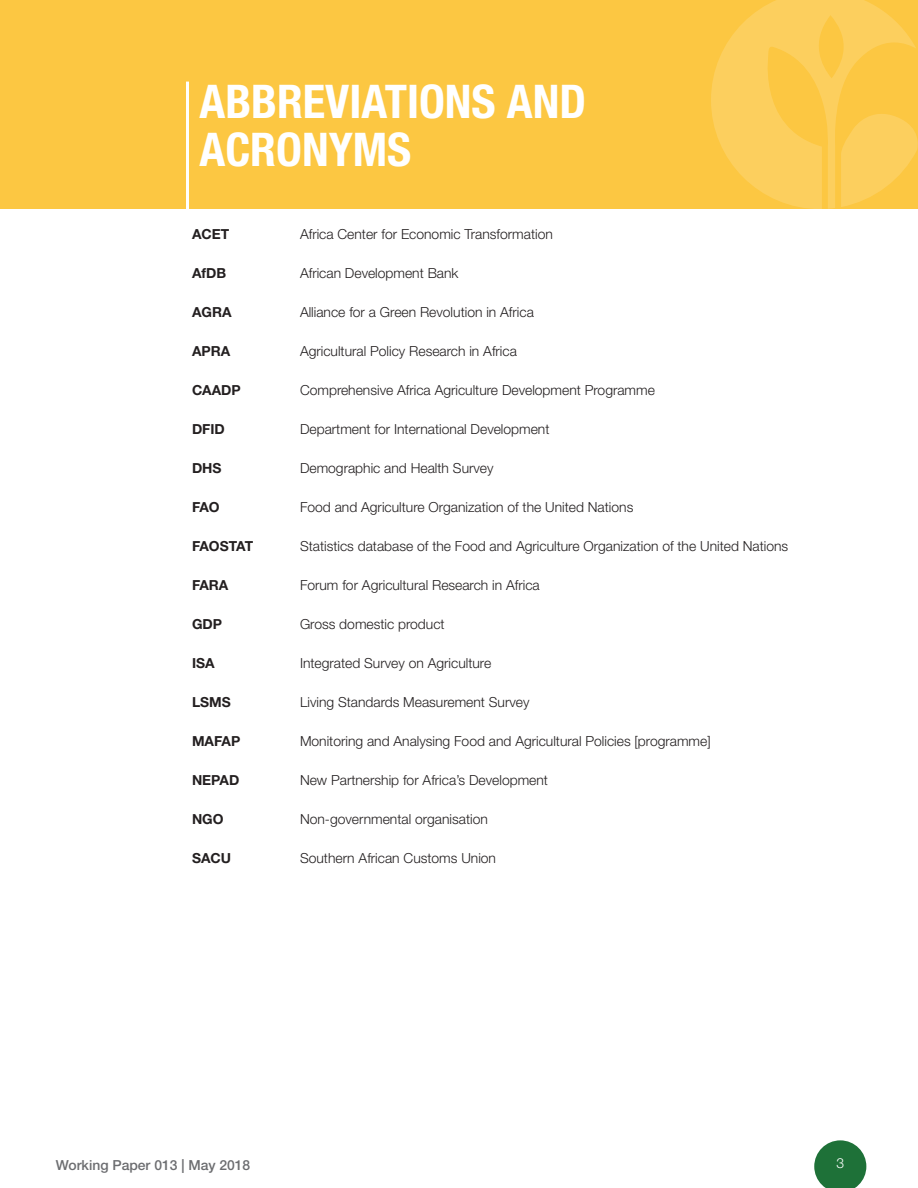
<style>
.page{position:relative;width:918px;height:1188px;background:#fff}
.page>*{position:absolute;margin:0;border:0;box-sizing:border-box;transform-origin:0 0}
.t1{font:700 condensed 46.5px "Helvetica Neue LT Std";color:#fff}
.Body{font:300 13.8px "Helvetica Neue LT Std";color:#231f20}
.Body-2{font:700 13.8px "Helvetica Neue LT Std";color:#231f20}
.t2{font:500 13.8px "Helvetica Neue LT Std";color:#6c6d70}
.Body-3{font:700 13.8px "Helvetica Neue LT Std";letter-spacing:-.03em;color:#231f20}
.t3{font:300 13.8px "Helvetica Neue LT Std";color:#fff}
</style>
<div class="page">
<svg style="left:814px;top:1140px;width:52px;height:48px"></svg>
<div style="left:0;top:0;width:918px;height:209px;background:#fcc742"></div>
<svg style="left:711px;top:0;width:207px;height:209px"></svg>
<hr style="left:186px;top:82px;width:3px;height:127px;background:#fff">
<p class="t1" style="left:200px;top:73px;width:388px">ABBREVIATIONS AND</p>
<p class="t1" style="left:200px;top:121px;width:213px">ACRONYMS</p>
<p class="Body-2" style="left:192px;top:226px;width:39px">ACET</p>
<p class="Body" style="left:300px;top:226px;width:254px">Africa Center for Economic Transformation</p>
<p class="Body-2" style="left:192px;top:265px;width:36px">AfDB</p>
<p class="Body" style="left:300px;top:265px;width:160px">African Development Bank</p>
<p class="Body-2" style="left:192px;top:304px;width:41px">AGRA</p>
<p class="Body" style="left:300px;top:304px;width:235px">Alliance for a Green Revolution in Africa</p>
<p class="Body-2" style="left:192px;top:343px;width:40px">APRA</p>
<p class="Body" style="left:300px;top:343px;width:218px">Agricultural Policy Research in Africa</p>
<p class="Body-2" style="left:192px;top:382px;width:50px">CAADP</p>
<p class="Body" style="left:300px;top:382px;width:356px">Comprehensive Africa Agriculture Development Programme</p>
<p class="Body-2" style="left:192px;top:421px;width:34px">DFID</p>
<p class="Body" style="left:300px;top:421px;width:251px">Department for International Development</p>
<p class="Body-2" style="left:192px;top:460px;width:31px">DHS</p>
<p class="Body" style="left:300px;top:460px;width:195px">Demographic and Health Survey</p>
<p class="Body-2" style="left:192px;top:499px;width:29px">FAO</p>
<p class="Body" style="left:300px;top:499px;width:335px">Food and Agriculture Organization of the United Nations</p>
<p class="Body-3" style="left:192px;top:538px;width:63px">FAOSTAT</p>
<p class="Body" style="left:300px;top:538px;width:490px">Statistics database of the Food and Agriculture Organization of the United Nations</p>
<p class="Body-2" style="left:192px;top:577px;width:38px">FARA</p>
<p class="Body" style="left:300px;top:577px;width:241px">Forum for Agricultural Research in Africa</p>
<p class="Body-2" style="left:192px;top:616px;width:32px">GDP</p>
<p class="Body" style="left:300px;top:616px;width:146px">Gross domestic product</p>
<p class="Body-2" style="left:192px;top:655px;width:24px">ISA</p>
<p class="Body" style="left:300px;top:655px;width:193px">Integrated Survey on Agriculture</p>
<p class="Body-2" style="left:192px;top:694px;width:40px">LSMS</p>
<p class="Body" style="left:300px;top:694px;width:231px">Living Standards Measurement Survey</p>
<p class="Body-2" style="left:192px;top:733px;width:50px">MAFAP</p>
<p class="Body" style="left:300px;top:733px;width:412px">Monitoring and Analysing Food and Agricultural Policies [programme]</p>
<p class="Body-2" style="left:192px;top:772px;width:49px">NEPAD</p>
<p class="Body" style="left:300px;top:772px;width:250px">New Partnership for Africa’s Development</p>
<p class="Body-2" style="left:192px;top:811px;width:33px">NGO</p>
<p class="Body" style="left:300px;top:811px;width:189px">Non-governmental organisation</p>
<p class="Body-2" style="left:192px;top:850px;width:41px">SACU</p>
<p class="Body" style="left:300px;top:850px;width:198px">Southern African Customs Union</p>
<p class="t2" style="left:56px;top:1156px;width:196px">Working Paper 013 | May 2018</p>
<p class="t3" style="left:836px;top:1155px;width:9px">3</p>
</div>
